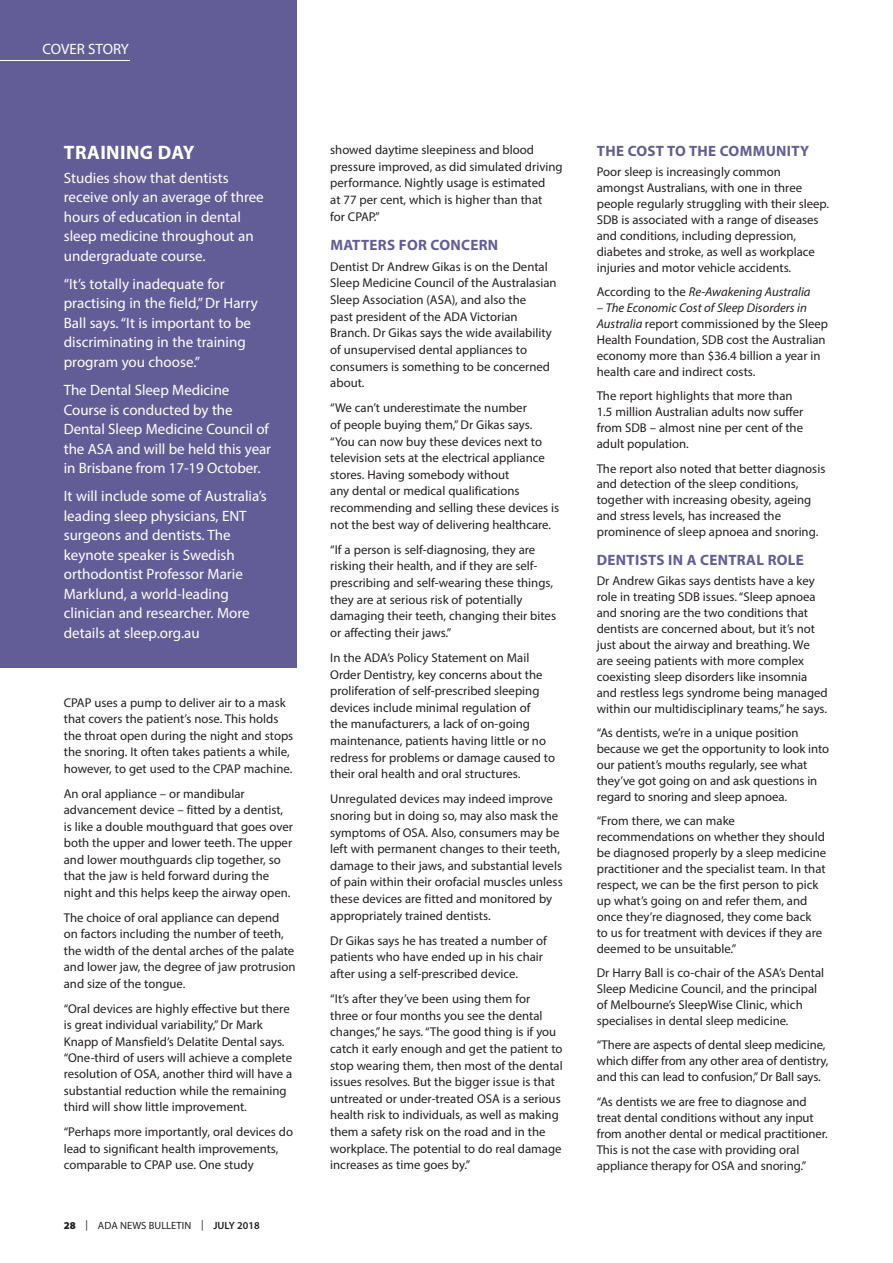
<style>
.page{position:relative;width:893px;height:1263px;background:#fff}
.page>*{position:absolute;margin:0;border:0;box-sizing:border-box;transform-origin:0 0}
.t1{font:700 19.5px "Myriad Pro";letter-spacing:.02em;color:#fff}
.t2{font:15px/19.5px "Myriad Pro";color:#fff}
.t3{font:700 15px "Myriad Pro";letter-spacing:.02em;color:#625d97}
.t4{font:12.75px/16.6px "Myriad Pro";color:#231f20}
.t5{font:italic 12.75px "Myriad Pro";color:#231f20}
.t6{font:10.5px "Myriad Pro";color:#231f20}
.s1{font-weight:900}
.s2{font-weight:600}
.s3{font-style:normal}
.s4{font-style:italic}
</style>
<div class="page">
<div style="left:0;top:0;width:296px;height:668px;background:#625d97"></div>
<hr style="left:0;top:60px;width:129px;height:1px;background:#fff">
<p class="t2" style="left:43px;top:39px;width:88px">COVER STORY</p>
<h1 class="t1" style="left:64px;top:140px;width:132px">TRAINING DAY</h1>
<p class="t2" style="left:64px;top:168px;width:202px">Studies show that dentists receive only an average of three hours of education in dental sleep medicine throughout an undergraduate course.</p>
<p class="t2" style="left:64px;top:274px;width:196px">“It’s totally inadequate for practising in the field,” Dr Harry<br>Ball says. “It is important to be discriminating in the training program you choose.”</p>
<p class="t2" style="left:64px;top:380px;width:209px">The Dental Sleep Medicine<br>Course is conducted by the<br>Dental Sleep Medicine Council of the ASA and will be held this year in Brisbane from 17-19 October.</p>
<p class="t2" style="left:64px;top:486px;width:205px">It will include some of Australia’s leading sleep physicians, ENT surgeons and dentists. The keynote speaker is Swedish orthodontist Professor Marie<br>Marklund, a world-leading clinician and researcher. More details at sleep.org.au</p>
<p class="t4" style="left:64px;top:694px;width:231px">CPAP uses a pump to deliver air to a mask that covers the patient’s nose. This holds the throat open during the night and stops the snoring. It often takes patients a while, however, to get used to the CPAP machine.</p>
<p class="t4" style="left:64px;top:785px;width:231px">An oral appliance – or mandibular advancement device – fitted by a dentist, is like a double mouthguard that goes over both the upper and lower teeth. The upper and lower mouthguards clip together, so that the jaw is held forward during the night and this helps keep the airway open.</p>
<p class="t4" style="left:64px;top:909px;width:233px">The choice of oral appliance can depend on factors including the number of teeth, the width of the dental arches of the palate and lower jaw, the degree of jaw protrusion and size of the tongue.</p>
<p class="t4" style="left:64px;top:1000px;width:230px">“Oral devices are highly effective but there is great individual variability,” Dr Mark Knapp of Mansfield’s Delatite Dental says. “One-third of users will achieve a complete resolution of OSA, another third will have a substantial reduction while the remaining third will show little improvement.</p>
<p class="t4" style="left:64px;top:1124px;width:231px">“Perhaps more importantly, oral devices do lead to significant health improvements, comparable to CPAP use. One study</p>
<p class="t6" style="left:64px;top:1219px;width:197px"><span class="s1">28</span> | ADA NEWS BULLETIN | <span class="s2">JULY 2018</span></p>
<p class="t4" style="left:330px;top:141px;width:234px">showed daytime sleepiness and blood pressure improved, as did simulated driving performance. Nightly usage is estimated<br>at 77 per cent, which is higher than that<br>for CPAP.”</p>
<p class="t3" style="left:330px;top:235px;width:169px">MATTERS FOR CONCERN</p>
<p class="t4" style="left:330px;top:258px;width:228px">Dentist Dr Andrew Gikas is on the Dental Sleep Medicine Council of the Australasian Sleep Association (ASA), and also the<br>past president of the ADA Victorian Branch. Dr Gikas says the wide availability of unsupervised dental appliances to consumers is something to be concerned about.</p>
<p class="t4" style="left:330px;top:399px;width:231px">“We can’t underestimate the number<br>of people buying them,” Dr Gikas says. “You can now buy these devices next to television sets at the electrical appliance stores. Having somebody without<br>any dental or medical qualifications recommending and selling these devices is not the best way of delivering healthcare.</p>
<p class="t4" style="left:330px;top:541px;width:227px">“If a person is self-diagnosing, they are risking their health, and if they are self&shy;prescribing and self-wearing these things, they are at serious risk of potentially damaging their teeth, changing their bites or affecting their jaws.”</p>
<p class="t4" style="left:330px;top:649px;width:226px">In the ADA’s Policy Statement on Mail Order Dentistry, key concerns about the proliferation of self-prescribed sleeping devices include minimal regulation of<br>the manufacturers, a lack of on-going maintenance, patients having little or no redress for problems or damage caused to their oral health and oral structures.</p>
<p class="t4" style="left:330px;top:790px;width:234px">Unregulated devices may indeed improve snoring but in doing so, may also mask the symptoms of OSA. Also, consumers may be left with permanent changes to their teeth, damage to their jaws, and substantial levels of pain within their orofacial muscles unless these devices are fitted and monitored by appropriately trained dentists.</p>
<p class="t4" style="left:330px;top:932px;width:218px">Dr Gikas says he has treated a number of patients who have ended up in his chair after using a self-prescribed device.</p>
<p class="t4" style="left:330px;top:990px;width:234px">“It’s after they’ve been using them for<br>three or four months you see the dental changes,” he says. “The good thing is if you catch it early enough and get the patient to stop wearing them, then most of the dental issues resolves. But the bigger issue is that untreated or under-treated OSA is a serious health risk to individuals, as well as making them a safety risk on the road and in the workplace. The potential to do real damage increases as time goes by.”</p>
<p class="t3" style="left:597px;top:141px;width:214px">THE COST TO THE COMMUNITY</p>
<p class="t4" style="left:597px;top:164px;width:234px;line-height:15.9px">Poor sleep is increasingly common amongst Australians, with one in three people regularly struggling with their sleep.<br>SDB is associated with a range of diseases and conditions, including depression, diabetes and stroke, as well as workplace injuries and motor vehicle accidents.</p>
<p class="t5" style="left:597px;top:284px;width:215px"><span class="s3">According to the</span> Re-Awakening Australia</p>
<p class="t4" style="left:597px;top:300px;width:233px;line-height:15.9px"><span class="s4">– The Economic Cost of Sleep Disorders in Australia</span> report commissioned by the Sleep Health Foundation, SDB cost the Australian economy more than $36.4 billion a year in health care and indirect costs.</p>
<p class="t4" style="left:597px;top:388px;width:208px;line-height:15.9px">The report highlights that more than 1.5 million Australian adults now suffer from SDB – almost nine per cent of the adult population.</p>
<p class="t4" style="left:597px;top:460px;width:230px;line-height:15.9px">The report also noted that better diagnosis and detection of the sleep conditions, together with increasing obesity, ageing and stress levels, has increased the prominence of sleep apnoea and snoring.</p>
<p class="t3" style="left:597px;top:550px;width:208px">DENTISTS IN A CENTRAL ROLE</p>
<p class="t4" style="left:597px;top:573px;width:232px;line-height:15.9px">Dr Andrew Gikas says dentists have a key role in treating SDB issues. “Sleep apnoea and snoring are the two conditions that dentists are concerned about, but it’s not just about the airway and breathing. We are seeing patients with more complex coexisting sleep disorders like insomnia and restless legs syndrome being managed within our multidisciplinary teams,” he says.</p>
<p class="t4" style="left:597px;top:725px;width:234px;line-height:15.9px">“As dentists, we’re in a unique position because we get the opportunity to look into our patient’s mouths regularly, see what they’ve got going on and ask questions in regard to snoring and sleep apnoea.</p>
<p class="t4" style="left:597px;top:813px;width:231px;line-height:15.9px">“From there, we can make recommendations on whether they should be diagnosed properly by a sleep medicine practitioner and the specialist team. In that respect, we can be the first person to pick up what’s going on and refer them, and once they’re diagnosed, they come back<br>to us for treatment with devices if they are deemed to be unsuitable.”</p>
<p class="t4" style="left:597px;top:965px;width:229px;line-height:15.9px">Dr Harry Ball is co-chair of the ASA’s Dental Sleep Medicine Council, and the principal of Melbourne’s SleepWise Clinic, which specialises in dental sleep medicine.</p>
<p class="t4" style="left:597px;top:1037px;width:233px;line-height:15.9px">“There are aspects of dental sleep medicine, which differ from any other area of dentistry, and this can lead to confusion,” Dr Ball says.</p>
<p class="t4" style="left:597px;top:1093px;width:233px;line-height:15.9px">“As dentists we are free to diagnose and treat dental conditions without any input from another dental or medical practitioner.<br>This is not the case with providing oral appliance therapy for OSA and snoring.”</p>
</div>
